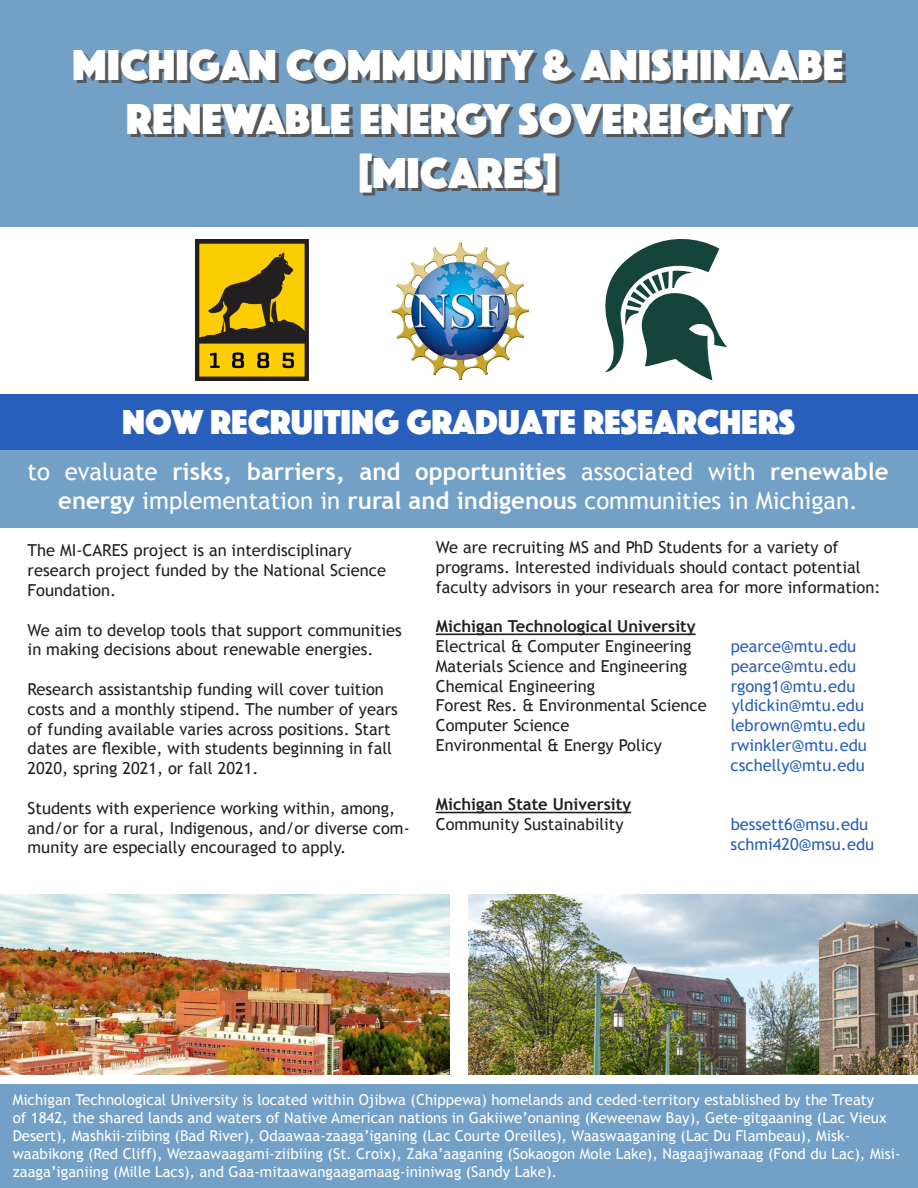
<style>
.page{position:relative;width:918px;height:1188px;background:#fff}
.page>*{position:absolute;margin:0;border:0;box-sizing:border-box;transform-origin:0 0}
.t1{font:45px/54px "Phosphate Solid";color:#fff;text-align:center}
.t2{font:36px "Phosphate Solid";color:#fff}
.t3{font:700 24px/28.8px "Trebuchet MS";color:#fff;text-align:center}
.t4{font:16.5px/19.8px "Trebuchet MS";color:#231f20}
.t5{font:16.5px/19.8px "Trebuchet MS";color:#285fbd}
.t6{font:700 16.5px "Trebuchet MS";color:#231f20}
.t7{font:16.5px "Trebuchet MS";color:#2f5fad}
.t8{font:15px/18px "Trebuchet MS";color:#fff}
.s1{font-weight:400}
</style>
<div class="page">
<img style="left:0;top:895px;width:450px;height:179px">
<div style="left:0;top:1084px;width:918px;height:104px;background:#72a0c7"></div>
<div style="left:0;top:0;width:917px;height:226px;background:#72a0c7"></div>
<div style="left:0;top:449px;width:918px;height:79px;background:#72a0c7"></div>
<img style="left:468px;top:895px;width:449px;height:179px">
<img style="left:195px;top:240px;width:114px;height:140px">
<svg style="left:605px;top:239px;width:122px;height:141px"></svg>
<img style="left:391px;top:242px;width:138px;height:138px">
<div style="left:0;top:394px;width:917px;height:55px;background:#285fbd"></div>
<hr style="left:436px;top:634px;width:260px;height:1px;background:#231f20">
<hr style="left:436px;top:812px;width:195px;height:1px;background:#231f20">
<p class="t1" style="left:72px;top:36px;width:773px">MICHIGAN COMMUNITY &amp; ANISHINAABE<br>RENEWABLE ENERGY SOVEREIGNTY [MICARES]</p>
<p class="t2" style="left:122px;top:396px;width:674px">NOW RECRUITING GRADUATE RESEARCHERS</p>
<p class="t3" style="left:28px;top:457px;width:863px"><span class="s1">to evaluate</span> risks, barriers, and opportunities <span class="s1">associated with</span> renewable energy <span class="s1">implementation in</span> rural and indigenous <span class="s1">communities in Michigan.</span></p>
<p class="t4" style="left:28px;top:541px;width:360px">The MI-CARES project is an interdisciplinary research project funded by the National Science<br>Foundation.</p>
<p class="t4" style="left:28px;top:620px;width:376px">We aim to develop tools that support communities in making decisions about renewable energies.</p>
<p class="t4" style="left:28px;top:679px;width:372px">Research assistantship funding will cover tuition costs and a monthly stipend. The number of years of funding available varies across positions. Start dates are flexible, with students beginning in fall 2020, spring 2021, or fall 2021.</p>
<p class="t4" style="left:28px;top:798px;width:384px">Students with experience working within, among, and/or for a rural, Indigenous, and/or diverse com&shy;munity are especially encouraged to apply.</p>
<p class="t4" style="left:436px;top:537px;width:446px">We are recruiting MS and PhD Students for a variety of programs. Interested individuals should contact potential faculty advisors in your research area for more information:</p>
<p class="t6" style="left:436px;top:616px;width:261px">Michigan Technological University</p>
<p class="t4" style="left:436px;top:636px;width:257px">Electrical &amp; Computer Engineering</p>
<p class="t5" style="left:731px;top:636px;width:127px">pearce@mtu.edu</p>
<p class="t4" style="left:436px;top:656px;width:253px">Materials Science and Engineering</p>
<p class="t7" style="left:731px;top:656px;width:127px">pearce@mtu.edu</p>
<p class="t4" style="left:436px;top:676px;width:161px">Chemical Engineering</p>
<p class="t5" style="left:731px;top:676px;width:126px">rgong1@mtu.edu</p>
<p class="t4" style="left:436px;top:696px;width:272px">Forest Res. &amp; Environmental Science</p>
<p class="t5" style="left:732px;top:696px;width:134px">yldickin@mtu.edu</p>
<p class="t4" style="left:436px;top:716px;width:135px">Computer Science</p>
<p class="t5" style="left:731px;top:716px;width:136px">lebrown@mtu.edu</p>
<p class="t4" style="left:436px;top:735px;width:228px">Environmental &amp; Energy Policy</p>
<p class="t5" style="left:731px;top:735px;width:138px">rwinkler@mtu.edu cschelly@mtu.edu</p>
<p class="t6" style="left:436px;top:794px;width:197px">Michigan State University</p>
<p class="t4" style="left:436px;top:815px;width:189px">Community Sustainability</p>
<p class="t5" style="left:731px;top:815px;width:139px">bessett6@msu.edu</p>
<p class="t5" style="left:731px;top:834px;width:145px">schmi420@msu.edu</p>
<p class="t8" style="left:13px;top:1091px;width:890px">Michigan Technological University is located within Ojibwa (Chippewa) homelands and ceded-territory established by the Treaty<br>of 1842, the shared lands and waters of Native American nations in Gakiiwe’onaning (Keweenaw Bay), Gete-gitgaaning (Lac Vieux Desert), Mashkii-ziibing (Bad River), Odaawaa-zaaga’iganing (Lac Courte Oreilles), Waaswaaganing (Lac Du Flambeau), Misk&shy;waabikong (Red Cliff), Wezaawaagami-ziibiing (St. Croix), Zaka’aaganing (Sokaogon Mole Lake), Nagaajiwanaag (Fond du Lac), Misi&shy;zaaga’iganiing (Mille Lacs), and Gaa-mitaawangaagamaag-ininiwag (Sandy Lake).</p>
</div>
